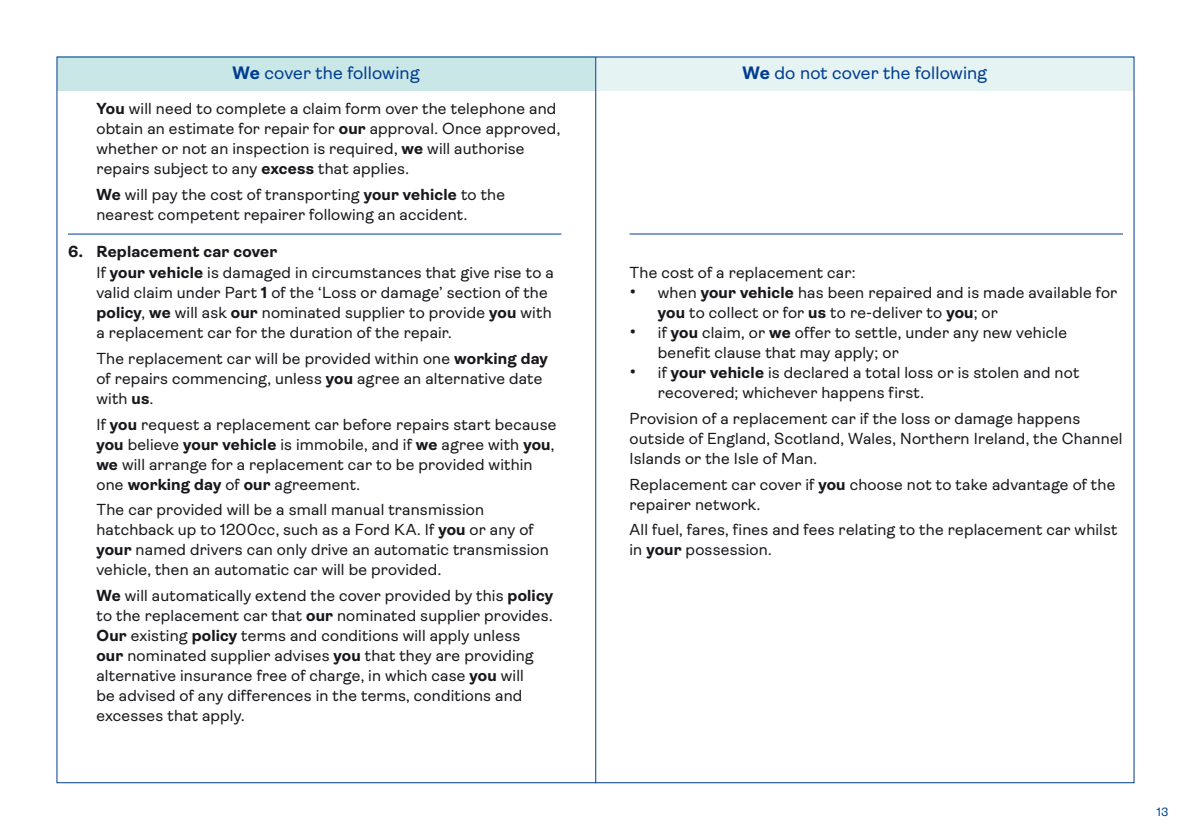
<style>
.page{position:relative;width:1191px;height:840px;background:#fff}
.page>*{position:absolute;margin:0;border:0;box-sizing:border-box;transform-origin:0 0}
.t1{font:18px "Ambit";letter-spacing:.005em;color:#003d90}
.t2{font:16px/20px "Ambit";letter-spacing:.01em;color:#1a171c}
.t3{font:12px "Ambit";color:#003d90}
.s1{font-weight:700}
.s2{font-size:20px}
</style>
<div class="page">
<hr style="left:68px;top:233px;width:493px;height:1px;background:#003d90">
<hr style="left:629px;top:233px;width:494px;height:1px;background:#003d90">
<div style="left:57px;top:57px;width:538px;height:34px;background:#cae7e8"></div>
<div style="left:595px;top:57px;width:539px;height:34px;background:#e6f3f3"></div>
<hr style="left:595px;top:57px;width:1px;height:725px;background:#003d90">
<p class="t1" style="left:232px;top:62px;width:189px"><span class="s1">We</span> cover the following</p>
<p class="t2" style="left:96px;top:99px;width:465px"><span class="s1">You</span> will need to complete a claim form over the telephone and obtain an estimate for repair for <span class="s1">our</span> approval. Once approved, whether or not an inspection is required, <span class="s1">we</span> will authorise repairs subject to any <span class="s1">excess</span> that applies.</p>
<p class="t2" style="left:96px;top:184px;width:410px"><span class="s1">We</span> will pay the cost of transporting <span class="s1">your vehicle</span> to the nearest competent repairer following an accident.</p>
<p class="t2" style="left:96px;top:241px;width:459px;text-indent:-28px"><span class="s1">6. Replacement car cover<br></span>If <span class="s1">your vehicle</span> is damaged in circumstances that give rise to a valid claim under Part <span class="s1">1</span> of the ‘Loss or damage’ section of the <span class="s1">policy</span>, <span class="s1">we</span> will ask <span class="s1">our</span> nominated supplier to provide <span class="s1">you</span> with a replacement car for the duration of the repair.</p>
<p class="t2" style="left:96px;top:348px;width:453px">The replacement car will be provided within one <span class="s1">working day </span>of repairs commencing, unless <span class="s1">you</span> agree an alternative date with <span class="s1">us</span>.</p>
<p class="t2" style="left:96px;top:414px;width:461px">If <span class="s1">you</span> request a replacement car before repairs start because <span class="s1">you</span> believe <span class="s1">your vehicle</span> is immobile, and if <span class="s1">we</span> agree with <span class="s1">you</span>, <span class="s1">we</span> will arrange for a replacement car to be provided within one <span class="s1">working day</span> of <span class="s1">our</span> agreement.</p>
<p class="t2" style="left:96px;top:499px;width:454px">The car provided will be a small manual transmission hatchback up to 1200cc, such as a Ford KA. If <span class="s1">you</span> or any of <span class="s1">your</span> named drivers can only drive an automatic transmission vehicle, then an automatic car will be provided.</p>
<p class="t2" style="left:96px;top:585px;width:458px"><span class="s1">We</span> will automatically extend the cover provided by this <span class="s1">policy </span>to the replacement car that <span class="s1">our</span> nominated supplier provides.<br><span class="s1">Our</span> existing <span class="s1">policy</span> terms and conditions will apply unless<br><span class="s1">our</span> nominated supplier advises <span class="s1">you</span> that they are providing alternative insurance free of charge, in which case <span class="s1">you</span> will<br>be advised of any differences in the terms, conditions and excesses that apply.</p>
<p class="t1" style="left:742px;top:62px;width:246px"><span class="s1">We</span> do not cover the following</p>
<p class="t2" style="left:629px;top:262px;width:227px">The cost of a replacement car:</p>
<p class="t2" style="left:658px;top:282px;width:461px;text-indent:-28px"><span class="s2">•</span> when <span class="s1">your vehicle</span> has been repaired and is made available for <span class="s1">you</span> to collect or for <span class="s1">us</span> to re-deliver to <span class="s1">you</span>; or</p>
<p class="t2" style="left:658px;top:322px;width:411px;text-indent:-28px"><span class="s2">•</span> if <span class="s1">you</span> claim, or <span class="s1">we</span> offer to settle, under any new vehicle benefit clause that may apply; or</p>
<p class="t2" style="left:629px;top:362px;width:451px"><span class="s2">•</span> if <span class="s1">your vehicle</span> is declared a total loss or is stolen and not</p>
<p class="t2" style="left:629px;top:380px;width:452px;line-height:25.6px;text-indent:28px">recovered; whichever happens first.<br>Provision of a replacement car if the loss or damage happens</p>
<p class="t2" style="left:629px;top:428px;width:494px">outside of England, Scotland, Wales, Northern Ireland, the Channel<br>Islands or the Isle of Man.</p>
<p class="t2" style="left:629px;top:474px;width:487px">Replacement car cover if <span class="s1">you</span> choose not to take advantage of the</p>
<p class="t2" style="left:629px;top:491px;width:489px;line-height:25.6px">repairer network.<br>All fuel, fares, fines and fees relating to the replacement car whilst</p>
<p class="t2" style="left:629px;top:539px;width:144px">in <span class="s1">your</span> possession.</p>
<p class="t3" style="left:1156px;top:804px;width:13px">13</p>
</div>
